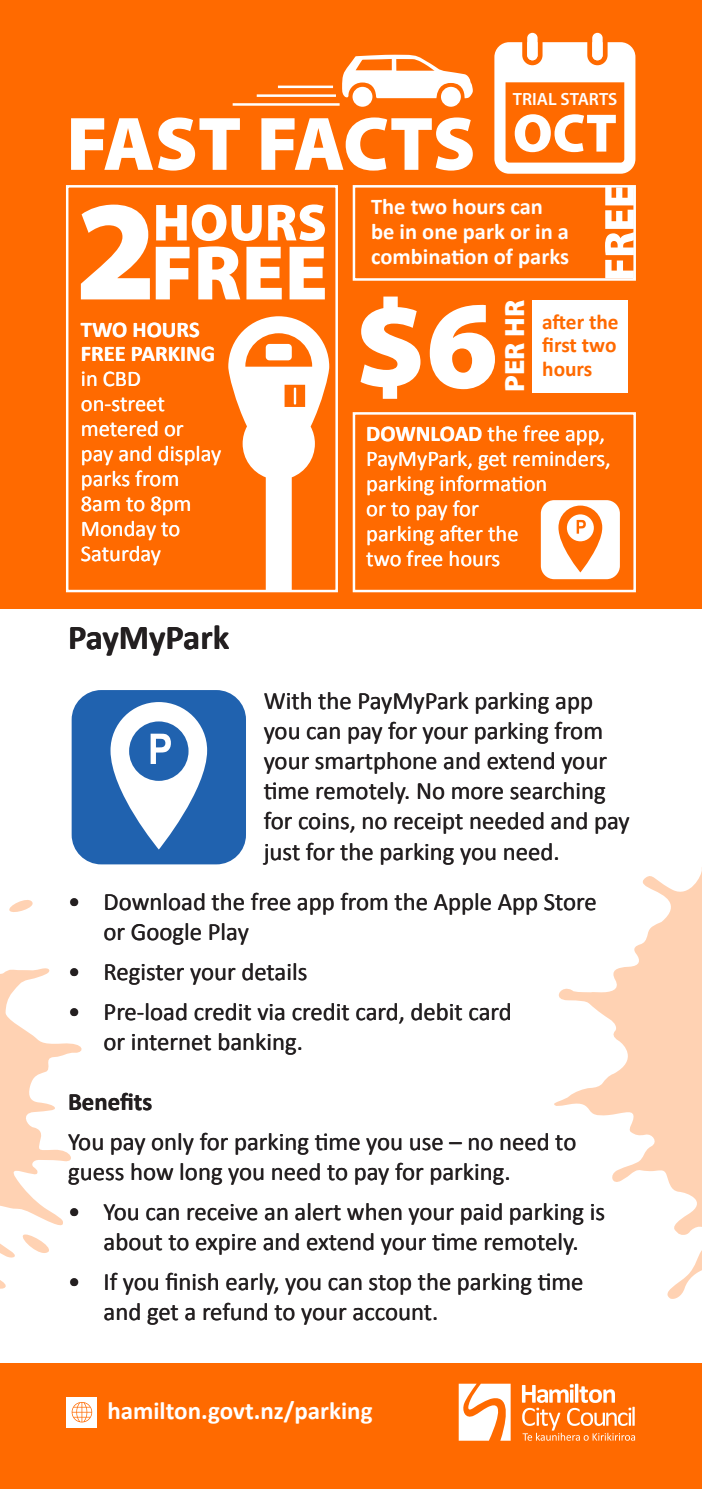
<style>
.page{position:relative;width:702px;height:1489px;background:#fff}
.page>*{position:absolute;margin:0;border:0;box-sizing:border-box;transform-origin:0 0}
.t1{font:900 125.5px "Myriad Pro";color:#fff}
.t2{font:900 76.5px "Myriad Pro";letter-spacing:-.01em;color:#fff}
.t3{font:900 54.5px "Myriad Pro";color:#fff}
.t4{font:700 35px "Calibri";color:#231f20}
.t5{font:900 28px "Myriad Pro";color:#fff}
.t6{font:25px/30px "Calibri";color:#231f20}
.t7{font:700 25px "Calibri";color:#fff}
.t8{font:700 25px "Calibri";color:#231f20}
.t9{font:22.5px/25px "Calibri";color:#fff}
.t10{font:700 22.5px/25px "Calibri";color:#fff}
.t11{font:700 21.25px/23.8px "Calibri";color:#ff6a00;text-align:justify}
.t12{font:600 17.75px "Myriad Pro";color:#fff}
.s1{font-weight:700}
</style>
<div class="page">
<div style="left:0;top:0;width:702px;height:608px;background:#ff6a00"></div>
<div style="left:0;top:1362px;width:702px;height:126px;background:#ff6a00"></div>
<div style="left:67px;top:1396px;width:30px;height:30px;background:#fff"></div>
<svg style="left:72px;top:1402px;width:20px;height:20px"></svg>
<svg style="left:522px;top:1383px;width:113px;height:57px"></svg>
<svg style="left:458px;top:1383px;width:53px;height:57px"></svg>
<div style="left:527px;top:33px;width:10px;height:27px;background:#fff;border-radius:5px"></div>
<div style="left:592px;top:33px;width:10px;height:27px;background:#fff;border-radius:5px"></div>
<svg style="left:494px;top:42px;width:141px;height:132px"></svg>
<div style="left:352px;top:412px;width:284px;height:180px;border:2px solid #fff"></div>
<div style="left:66px;top:185px;width:272px;height:407px;border:2px solid #fff"></div>
<svg style="left:156px;top:204px;width:169px;height:95px"></svg>
<svg style="left:81px;top:205px;width:69px;height:94px"></svg>
<svg style="left:228px;top:316px;width:101px;height:274px"></svg>
<div style="left:532px;top:300px;width:96px;height:92px;background:#fff"></div>
<svg style="left:342px;top:55px;width:131px;height:43px"></svg>
<div style="left:352px;top:87px;width:20px;height:20px;background:#fff;border-radius:50%"></div>
<div style="left:441px;top:87px;width:20px;height:20px;background:#fff;border-radius:50%"></div>
<hr style="left:233px;top:103px;width:106px;height:3px;background:#fff">
<hr style="left:257px;top:94px;width:79px;height:3px;background:#fff">
<hr style="left:278px;top:86px;width:55px;height:2px;background:#fff">
<div style="left:352px;top:185px;width:284px;height:96px;border:2px solid #fff"></div>
<svg style="left:605px;top:186px;width:29px;height:92px"></svg>
<svg style="left:554px;top:867px;width:148px;height:432px"></svg>
<svg style="left:0;top:810px;width:82px;height:479px"></svg>
<svg style="left:9px;top:899px;width:24px;height:13px"></svg>
<svg style="left:23px;top:1234px;width:26px;height:18px"></svg>
<svg style="left:541px;top:500px;width:79px;height:79px"></svg>
<svg style="left:72px;top:690px;width:174px;height:174px"></svg>
<h2 class="t2" style="left:66px;top:101px;width:411px">FAST FACTS</h2>
<p class="t12" style="left:513px;top:87px;width:106px">TRIAL STARTS</p>
<h3 class="t3" style="left:513px;top:102px;width:106px">OCT</h3>
<p class="t10" style="left:81px;top:317px;width:136px;line-height:24.2px">TWO HOURS<br>FREE PARKING</p>
<p class="t9" style="left:81px;top:366px;width:142px">in CBD on-street metered or pay and display parks from<br>8am to 8pm<br>Monday to<br>Saturday</p>
<h3 class="t4" style="left:68px;top:615px;width:163px">PayMyPark</h3>
<p class="t10" style="left:371px;top:194px;width:199px">The two hours can be in one park or in a combination of parks</p>
<h1 class="t1" style="left:354px;top:274px;width:145px">$6</h1>
<p class="t5" style="left:498px;top:392px;width:93px;rotate:-90deg">PER HR</p>
<p class="t11" style="left:542px;top:309px;width:78px">after the first two hours</p>
<p class="t9" style="left:366px;top:421px;width:246px"><span class="s1">DOWNLOAD</span> the free app,<br>PayMyPark, get reminders, parking information<br>or to pay for<br>parking after the<br>two free hours</p>
<p class="t6" style="left:264px;top:686px;width:367px">With the PayMyPark parking app you can pay for your parking from your smartphone and extend your time remotely. No more searching for coins, no receipt needed and pay just for the parking you need.</p>
<p class="t6" style="left:103px;top:886px;width:495px;text-indent:-35px">• Download the free app from the Apple App Store or Google Play</p>
<p class="t6" style="left:68px;top:956px;width:241px">• Register your details</p>
<p class="t6" style="left:103px;top:996px;width:410px;text-indent:-35px">• Pre-load credit via credit card, debit card or internet banking.</p>
<p class="t8" style="left:68px;top:1085px;width:86px">Benefits</p>
<p class="t6" style="left:68px;top:1126px;width:510px">You pay only for parking time you use – no need to guess how long you need to pay for parking.</p>
<p class="t6" style="left:68px;top:1196px;width:538px;text-align:center">• You can receive an alert when your paid parking is about to expire and extend your time remotely.</p>
<p class="t6" style="left:103px;top:1266px;width:481px;text-indent:-35px">• If you finish early, you can stop the parking time and get a refund to your account.</p>
<p class="t7" style="left:107px;top:1394px;width:267px">hamilton.govt.nz/parking</p>
</div>
